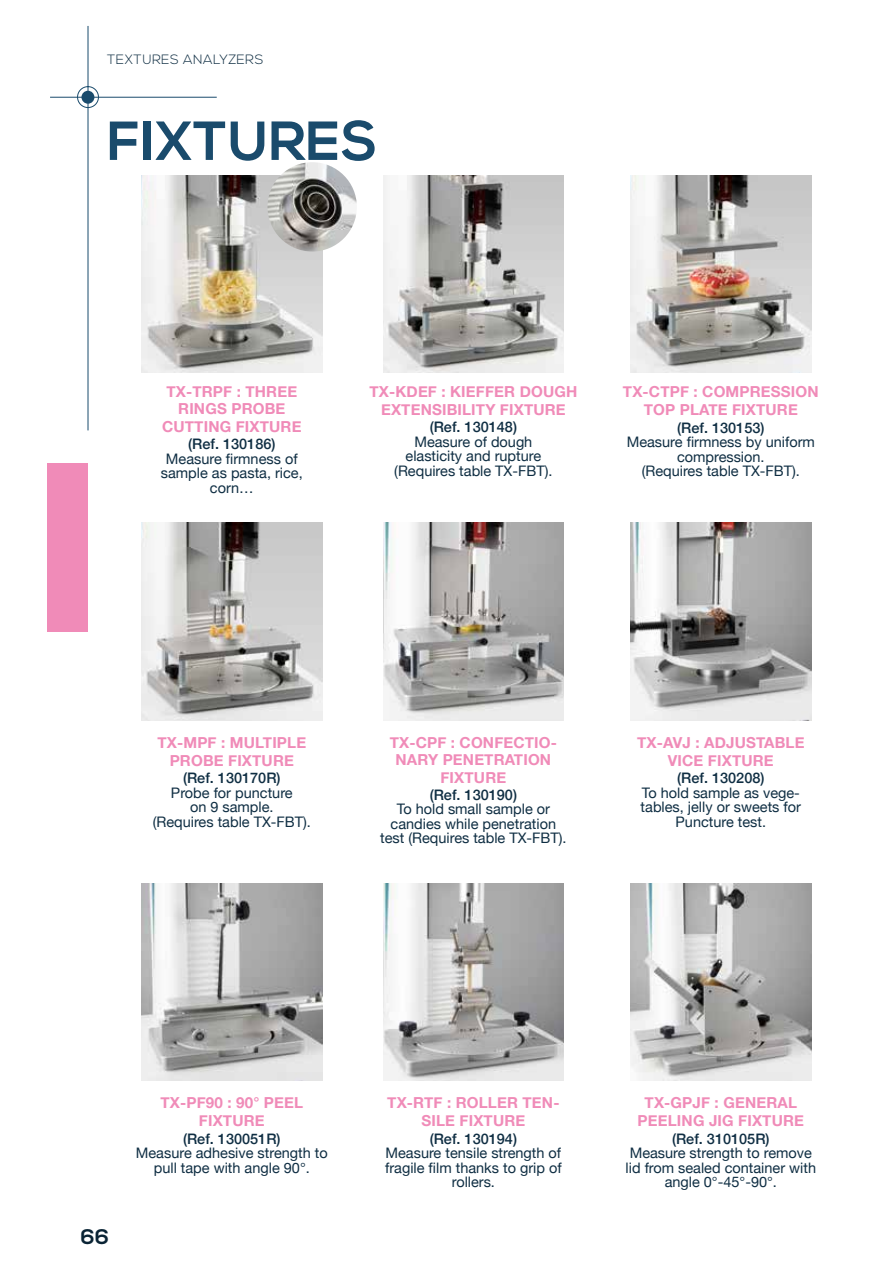
<style>
.page{position:relative;width:893px;height:1263px;background:#fff}
.page>*{position:absolute;margin:0;border:0;box-sizing:border-box;transform-origin:0 0}
.t1{font:700 54.9px "Nexa";color:#1a4b6c}
.t2{font:700 21px "Nexa";color:#0a2435}
.t3{font:700 15.15px/17.9px "Helvetica Neue";letter-spacing:.01em;color:#f08bb8;text-align:center}
.t4{font:14.55px/14.5px "Helvetica Neue";color:#0f2e43;text-align:center}
.t5{font:500 14.55px "Helvetica Neue";color:#0f2e43}
.t6{font:300 13.5px "Nexa";letter-spacing:.03em;color:#0f2e43}
</style>
<div class="page">
<svg style="left:77px;top:26px;width:22px;height:405px"></svg>
<hr style="left:50px;top:97px;width:167px;height:1px;background:#1a4b6c">
<div style="left:47px;top:463px;width:41px;height:168px;background:#f08bb8"></div>
<img style="left:141px;top:175px;width:181px;height:198px">
<img style="left:141px;top:523px;width:181px;height:197px">
<img style="left:141px;top:883px;width:181px;height:198px">
<img style="left:383px;top:523px;width:181px;height:197px">
<img style="left:383px;top:883px;width:181px;height:198px">
<img style="left:630px;top:523px;width:181px;height:197px">
<img style="left:383px;top:175px;width:181px;height:198px">
<img style="left:630px;top:175px;width:181px;height:198px">
<img style="left:268px;top:162px;width:89px;height:89px;border-radius:45px">
<img style="left:630px;top:883px;width:181px;height:198px">
<p class="t6" style="left:107px;top:52px;width:158px">TEXTURES ANALYZERS</p>
<h1 class="t1" style="left:107px;top:109px;width:272px">FIXTURES</h1>
<p class="t3" style="left:162px;top:383px;width:141px;line-height:17.4px">TX-TRPF : THREE<br>RINGS PROBE<br>CUTTING FIXTURE</p>
<p class="t5" style="left:188px;top:432px;width:89px">(Ref. 130186)</p>
<p class="t4" style="left:161px;top:452px;width:143px">Measure firmness of sample as pasta, rice, corn…</p>
<p class="t3" style="left:369px;top:383px;width:209px">TX-KDEF : KIEFFER DOUGH<br>EXTENSIBILITY FIXTURE</p>
<p class="t5" style="left:430px;top:415px;width:89px">(Ref. 130148)</p>
<p class="t4" style="left:394px;top:435px;width:160px">Measure of dough elasticity and rupture (Requires table TX-FBT).</p>
<p class="t3" style="left:623px;top:383px;width:197px">TX-CTPF : COMPRESSION<br>TOP PLATE FIXTURE</p>
<p class="t5" style="left:677px;top:416px;width:89px">(Ref. 130153)</p>
<p class="t4" style="left:627px;top:435px;width:190px">Measure firmness by uniform compression.<br>(Requires table TX-FBT).</p>
<p class="t3" style="left:157px;top:734px;width:150px">TX-MPF : MULTIPLE<br>PROBE FIXTURE</p>
<p class="t5" style="left:183px;top:766px;width:99px">(Ref. 130170R)</p>
<p class="t4" style="left:153px;top:786px;width:160px">Probe for puncture<br>on 9 sample.<br>(Requires table TX-FBT).</p>
<p class="t3" style="left:390px;top:734px;width:169px;line-height:17.4px">TX-CPF : CONFECTIO-<br>NARY PENETRATION<br>FIXTURE</p>
<p class="t5" style="left:430px;top:783px;width:89px">(Ref. 130190)</p>
<p class="t4" style="left:380px;top:803px;width:188px">To hold small sample or candies while penetration test (Requires table TX-FBT).</p>
<p class="t3" style="left:637px;top:734px;width:169px">TX-AVJ : ADJUSTABLE<br>VICE FIXTURE</p>
<p class="t5" style="left:677px;top:766px;width:89px">(Ref. 130208)</p>
<p class="t4" style="left:641px;top:786px;width:162px">To hold sample as vege&shy;tables, jelly or sweets for<br>Puncture test.</p>
<h2 class="t2" style="left:81px;top:1224px;width:30px">66</h2>
<p class="t3" style="left:160px;top:1094px;width:144px">TX-PF90 : 90° PEEL<br>FIXTURE</p>
<p class="t5" style="left:183px;top:1127px;width:99px">(Ref. 130051R)</p>
<p class="t4" style="left:136px;top:1147px;width:193px">Measure adhesive strength to pull tape with angle 90°.</p>
<p class="t3" style="left:387px;top:1094px;width:174px">TX-RTF : ROLLER TEN-<br>SILE FIXTURE</p>
<p class="t5" style="left:430px;top:1127px;width:89px">(Ref. 130194)</p>
<p class="t4" style="left:385px;top:1147px;width:178px">Measure tensile strength of fragile film thanks to grip of rollers.</p>
<p class="t3" style="left:638px;top:1094px;width:168px">TX-GPJF : GENERAL<br>PEELING JIG FIXTURE</p>
<p class="t5" style="left:672px;top:1127px;width:99px">(Ref. 310105R)</p>
<p class="t4" style="left:626px;top:1147px;width:192px">Measure strength to remove lid from sealed container with angle 0°-45°-90°.</p>
</div>
